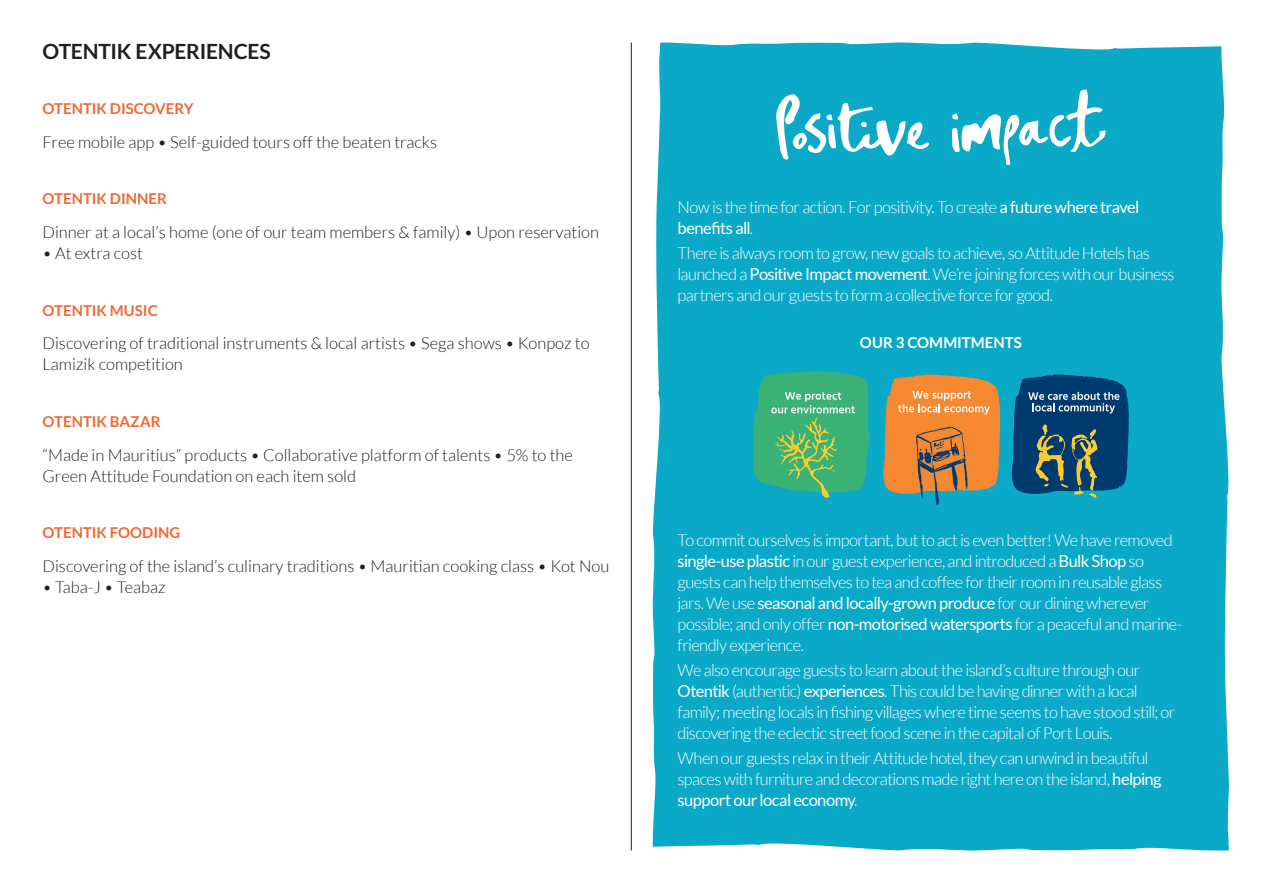
<style>
.page{position:relative;width:1263px;height:893px;background:#fff}
.page>*{position:absolute;margin:0;border:0;box-sizing:border-box;transform-origin:0 0}
.t1{font:700 21px "Lato";letter-spacing:-.01em;color:#231f20}
.t2{font:300 16.5px/21px "Lato";letter-spacing:-.04em;color:#fff}
.t3{font:300 16.5px/21px "Lato";color:#231f20}
.t4{font:700 15px "Lato";color:#f26833}
.t5{font:700 15px "Lato";color:#fff}
.s1{font-weight:400}
</style>
<div class="page">
<hr style="left:631px;top:43px;width:1px;height:807px;background:#231f20">
<div style="left:652px;top:42px;width:577px;height:809px;background:#0ba9c8"></div>
<svg style="left:775px;top:94px;width:154px;height:66px"></svg>
<svg style="left:952px;top:89px;width:154px;height:76px"></svg>
<svg style="left:753px;top:371px;width:117px;height:127px;background:#44b47f"></svg>
<svg style="left:883px;top:374px;width:117px;height:131px;background:#bf8c54"></svg>
<svg style="left:1012px;top:374px;width:117px;height:124px;background:#1f5b7b"></svg>
<p class="t1" style="left:43px;top:40px;width:230px">OTENTIK EXPERIENCES</p>
<p class="t4" style="left:43px;top:100px;width:153px">OTENTIK DISCOVERY</p>
<p class="t3" style="left:43px;top:131px;width:396px">Free mobile app • Self-guided tours off the beaten tracks</p>
<p class="t4" style="left:43px;top:190px;width:126px">OTENTIK DINNER</p>
<p class="t3" style="left:43px;top:222px;width:558px">Dinner at a local’s home (one of our team members &amp; family) • Upon reservation</p>
<p class="t3" style="left:43px;top:243px;width:102px">• At extra cost</p>
<p class="t4" style="left:43px;top:301px;width:117px">OTENTIK MUSIC</p>
<p class="t3" style="left:43px;top:333px;width:549px">Discovering of traditional instruments &amp; local artists • Sega shows • Konpoz to<br>Lamizik competition</p>
<p class="t4" style="left:43px;top:413px;width:120px">OTENTIK BAZAR</p>
<p class="t3" style="left:43px;top:444px;width:532px">“Made in Mauritius” products • Collaborative platform of talents • 5% to the<br>Green Attitude Foundation on each item sold</p>
<p class="t4" style="left:43px;top:524px;width:139px">OTENTIK FOODING</p>
<p class="t3" style="left:43px;top:555px;width:568px">Discovering of the island’s culinary traditions • Mauritian cooking class • Kot Nou</p>
<p class="t3" style="left:43px;top:576px;width:125px">• Taba-J • Teabaz</p>
<p class="t2" style="left:678px;top:197px;width:463px">Now is the time for action. For positivity. To create <span class="s1">a future where travel benefits all</span>.</p>
<p class="t2" style="left:678px;top:243px;width:498px">There is always room to grow, new goals to achieve, so Attitude Hotels has launched a <span class="s1">Positive Impact movement</span>. We’re joining forces with our business partners and our guests to form a collective force for good.</p>
<p class="t5" style="left:860px;top:334px;width:163px">OUR 3 COMMITMENTS</p>
<p class="t2" style="left:678px;top:529px;width:506px">To commit ourselves is important, but to act is even better! We have removed <span class="s1">single-use plastic</span> in our guest experience, and introduced a <span class="s1">Bulk Shop</span> so guests can help themselves to tea and coffee for their room in reusable glass jars. We use <span class="s1">seasonal and locally-grown produce</span> for our dining wherever possible; and only offer <span class="s1">non-motorised watersports</span> for a peaceful and marine&shy;friendly experience.</p>
<p class="t2" style="left:678px;top:660px;width:499px">We also encourage guests to learn about the island’s culture through our <span class="s1">Otentik</span> (authentic) <span class="s1">experiences</span>. This could be having dinner with a local family; meeting locals in fishing villages where time seems to have stood still; or discovering the eclectic street food scene in the capital of Port Louis.</p>
<p class="t2" style="left:678px;top:748px;width:485px">When our guests relax in their Attitude hotel, they can unwind in beautiful spaces with furniture and decorations made right here on the island, <span class="s1">helping support our local economy</span>.</p>
</div>
